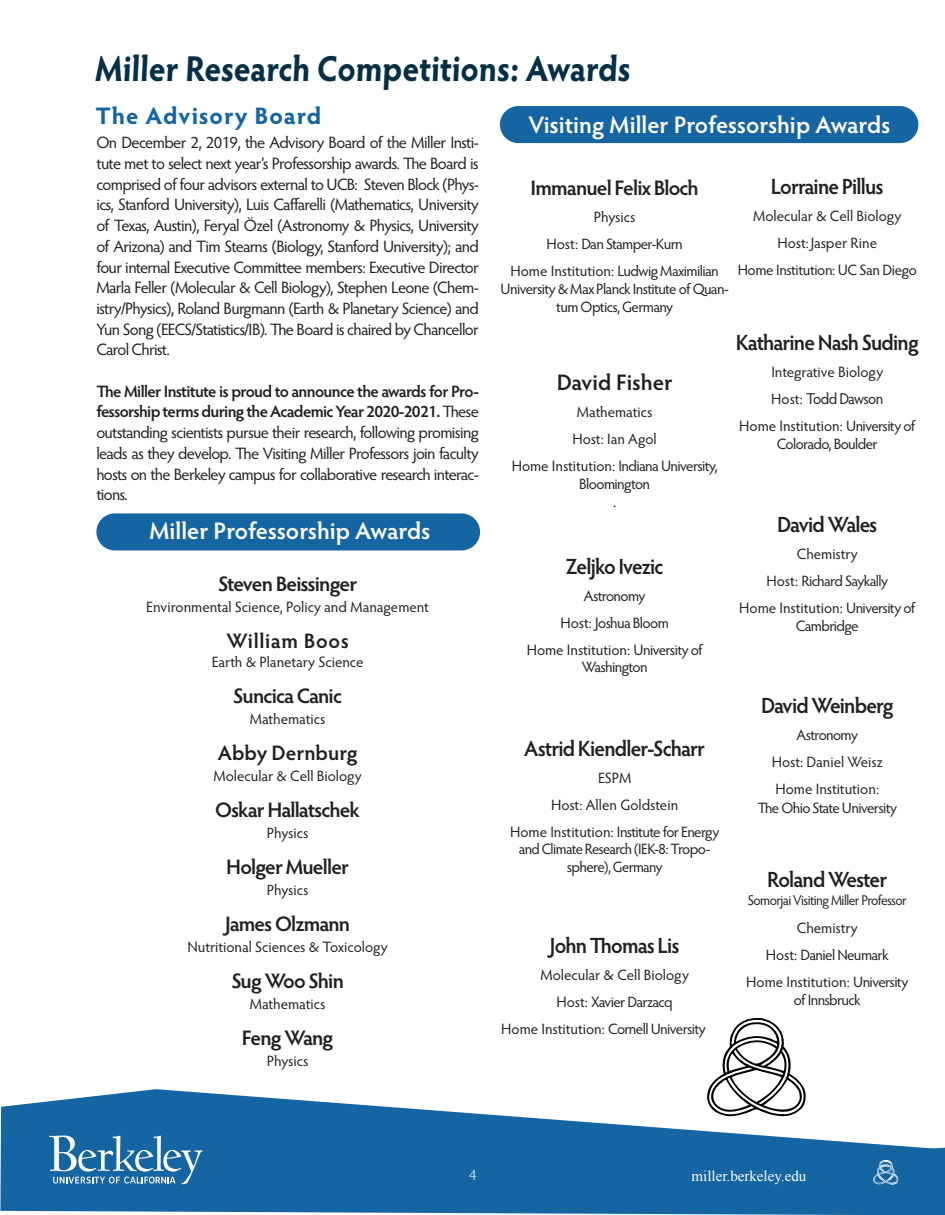
<style>
.page{position:relative;width:945px;height:1215px;background:#fff}
.page>*{position:absolute;margin:0;border:0;box-sizing:border-box;transform-origin:0 0}
.t1{font:700 36px "Hypatia Sans Pro";color:#052f45;scale:.9 1}
.t2{font:600 24px "Hypatia Sans Pro";letter-spacing:-.005em;color:#fff}
.t3{font:700 24px "Hypatia Sans Pro";letter-spacing:.04em;color:#1665a3}
.t4{font:600 22.5px "Hypatia Sans Pro";letter-spacing:-.005em;color:#231f20}
.t5{font:600 22.05px "Hypatia Sans Pro";letter-spacing:-.04em;color:#231f20;scale:.95 1}
.t6{font:600 21px "Hypatia Sans Pro";letter-spacing:-.04em;color:#231f20}
.t7{font:600 21px "Hypatia Sans Pro";color:#231f20}
.t8{font:600 21px "Hypatia Sans Pro";letter-spacing:.03em;color:#231f20}
.t9{font:16.5px/20.7px "Hypatia Sans Pro";letter-spacing:-.045em;color:#231f20;text-align:justify}
.t10{font:15.75px "Hypatia Sans Pro";letter-spacing:-.045em;color:#231f20;scale:.95 1}
.t11{font:15px/27px "Hypatia Sans Pro";letter-spacing:-.01em;color:#231f20;text-align:center}
.t12{font:15px/17.7px "Hypatia Sans Pro";letter-spacing:-.04em;color:#231f20;text-align:center}
.t13{font:15px/27px "Hypatia Sans Pro";letter-spacing:-.035em;color:#231f20;text-align:center}
.t14{font:15px/17.7px "Hypatia Sans Pro";letter-spacing:-.045em;color:#231f20;text-align:center}
.t15{font:15px "Times New Roman";color:#fff}
.t16{font:300 15px "Hypatia Sans Pro";color:#fff}
.t17{font:14.1px "Hypatia Sans Pro";letter-spacing:-.04em;color:#231f20;scale:.95 1}
.s1{font-weight:600}
.s2{font-size:15px}
</style>
<div class="page">
<svg style="left:0;top:1089px;width:945px;height:126px;fill:#1665a3"></svg>
<svg style="left:873px;top:1160px;width:26px;height:25px"></svg>
<svg style="left:49px;top:1136px;width:154px;height:48px;background:#4c89b8"></svg>
<div style="left:918px;top:1148px;width:27px;height:67px;background:#1665a3"></div>
<div style="left:96px;top:513px;width:384px;height:37px;background:#1665a3;border-radius:19px"></div>
<div style="left:500px;top:106px;width:418px;height:37px;background:#1665a3;border-radius:19px"></div>
<svg style="left:707px;top:1018px;width:99px;height:98px"></svg>
<p class="t1" style="left:95px;top:43px;width:599px">Miller Research Competitions: Awards</p>
<p class="t3" style="left:95px;top:98px;width:227px">The Advisory Board</p>
<p class="t9" style="left:96px;top:132px;width:384px">On December 2, 2019, the Advisory Board of the Miller Insti&shy;tute met to select next year’s Professorship awards. The Board is comprised of four advisors external to UCB: Steven Block (Phys&shy;ics, Stanford University), Luis Caffarelli (Mathematics, University of Texas, Austin), Feryal Özel (Astronomy &amp; Physics, University of Arizona) and Tim Stearns (Biology, Stanford University); and four internal Executive Committee members: Executive Director Marla Feller (Molecular &amp; Cell Biology), Stephen Leone (Chem&shy;istry/Physics), Roland Burgmann (Earth &amp; Planetary Science) and Yun Song (EECS/Statistics/IB). The Board is chaired by Chancellor Carol Christ.</p>
<p class="t9" style="left:96px;top:380px;width:384px"><span class="s1">The Miller Institute is proud to announce the awards for Pro&shy;fessorship terms during the Academic Year 2020-2021.</span> These outstanding scientists pursue their research, following promising leads as they develop. The Visiting Miller Professors join faculty hosts on the Berkeley campus for collaborative research interac&shy;tions.</p>
<p class="t2" style="left:149px;top:514px;width:282px">Miller Professorship Awards</p>
<p class="t6" style="left:218px;top:569px;width:141px">Steven Beissinger</p>
<p class="t11" style="left:146px;top:593px;width:284px">Environmental Science, Policy and Management</p>
<p class="t8" style="left:226px;top:626px;width:124px">William Boos</p>
<p class="t11" style="left:212px;top:648px;width:153px">Earth &amp; Planetary Science</p>
<p class="t6" style="left:233px;top:682px;width:110px">Suncica Canic</p>
<p class="t11" style="left:250px;top:705px;width:77px">Mathematics</p>
<p class="t7" style="left:218px;top:739px;width:141px">Abby Dernburg</p>
<p class="t11" style="left:213px;top:762px;width:150px">Molecular &amp; Cell Biology</p>
<p class="t6" style="left:215px;top:796px;width:146px">Oskar Hallatschek</p>
<p class="t11" style="left:267px;top:819px;width:43px">Physics</p>
<p class="t6" style="left:226px;top:853px;width:124px">Holger Mueller</p>
<p class="t11" style="left:267px;top:876px;width:43px">Physics</p>
<p class="t6" style="left:225px;top:910px;width:127px">James Olzmann</p>
<p class="t11" style="left:188px;top:933px;width:202px">Nutritional Sciences &amp; Toxicology</p>
<p class="t6" style="left:231px;top:967px;width:114px">Sug Woo Shin</p>
<p class="t11" style="left:250px;top:990px;width:77px">Mathematics</p>
<p class="t6" style="left:242px;top:1024px;width:93px">Feng Wang</p>
<p class="t11" style="left:267px;top:1047px;width:43px">Physics</p>
<p class="t2" style="left:528px;top:108px;width:364px">Visiting Miller Professorship Awards</p>
<p class="t6" style="left:531px;top:174px;width:170px">Immanuel Felix Bloch</p>
<p class="t11" style="left:594px;top:203px;width:43px">Physics</p>
<p class="t14" style="left:547px;top:235px;width:138px">Host: Dan Stamper-Kurn</p>
<p class="t12" style="left:501px;top:262px;width:230px">Home Institution: Ludwig Maximilian<br>University &amp; Max Planck Institute of Quan&shy;tum Optics, Germany</p>
<p class="t4" style="left:557px;top:367px;width:117px">David Fisher</p>
<p class="t11" style="left:577px;top:398px;width:77px">Mathematics</p>
<p class="t11" style="left:572px;top:425px;width:86px">Host: Ian Agol</p>
<p class="t12" style="left:512px;top:456px;width:207px">Home Institution: Indiana University,<br>Bloomington</p>
<p class="t11" style="left:613px;top:487px;width:5px">.</p>
<p class="t5" style="left:566px;top:551px;width:104px">Zeljko Ivezic</p>
<p class="t12" style="left:584px;top:586px;width:63px">Astronomy</p>
<p class="t13" style="left:527px;top:609px;width:177px">Host: Joshua Bloom<br>Home Institution: University of</p>
<p class="t12" style="left:582px;top:658px;width:67px">Washington</p>
<p class="t5" style="left:524px;top:733px;width:192px">Astrid Kiendler-Scharr</p>
<p class="t11" style="left:598px;top:763px;width:35px">ESPM</p>
<p class="t11" style="left:510px;top:790px;width:211px">Host: Allen Goldstein<br>Home Institution: Institute for Energy</p>
<p class="t14" style="left:519px;top:840px;width:193px">and Climate Research (IEK-8: Tropo&shy;sphere), Germany</p>
<p class="t5" style="left:550px;top:930px;width:138px">John Thomas Lis</p>
<p class="t11" style="left:540px;top:961px;width:150px">Molecular &amp; Cell Biology</p>
<p class="t12" style="left:501px;top:988px;width:206px;line-height:27px;text-align:left;text-indent:55px">Host: Xavier Darzacq<br>Home Institution: Cornell University</p>
<p class="t5" style="left:771px;top:171px;width:120px">Lorraine Pillus</p>
<p class="t11" style="left:753px;top:202px;width:150px">Molecular &amp; Cell Biology</p>
<p class="t11" style="left:738px;top:229px;width:181px">Host: Jasper Rine<br>Home Institution: UC San Diego</p>
<p class="t5" style="left:736px;top:327px;width:194px">Katharine Nash Suding</p>
<p class="t11" style="left:771px;top:358px;width:113px">Integrative Biology</p>
<p class="t10" style="left:771px;top:388px;width:119px"><span class="s2">Host:</span> Todd Dawson</p>
<p class="t12" style="left:739px;top:417px;width:177px">Home Institution: University of<br>Colorado, Boulder</p>
<p class="t5" style="left:777px;top:509px;width:107px">David Wales</p>
<p class="t11" style="left:797px;top:540px;width:63px">Chemistry</p>
<p class="t13" style="left:739px;top:567px;width:177px">Host: Richard Saykally<br>Home Institution: University of</p>
<p class="t12" style="left:796px;top:616px;width:64px">Cambridge</p>
<p class="t5" style="left:761px;top:690px;width:141px">David Weinberg</p>
<p class="t12" style="left:797px;top:726px;width:63px">Astronomy</p>
<p class="t11" style="left:772px;top:748px;width:112px;text-align:left">Host: Daniel Weisz<br>Home Institution:</p>
<p class="t12" style="left:757px;top:799px;width:141px">The Ohio State University</p>
<p class="t5" style="left:767px;top:864px;width:128px">Roland Wester</p>
<p class="t17" style="left:748px;top:890px;width:169px">Somorjai Visiting Miller Professor</p>
<p class="t11" style="left:797px;top:914px;width:63px">Chemistry</p>
<p class="t13" style="left:746px;top:941px;width:164px">Host: Daniel Neumark<br>Home Institution: University</p>
<p class="t12" style="left:794px;top:990px;width:69px">of Innsbruck</p>
<p class="t16" style="left:469px;top:1165px;width:9px">4</p>
<p class="t15" style="left:692px;top:1165px;width:116px">miller.berkeley.edu</p>
</div>
